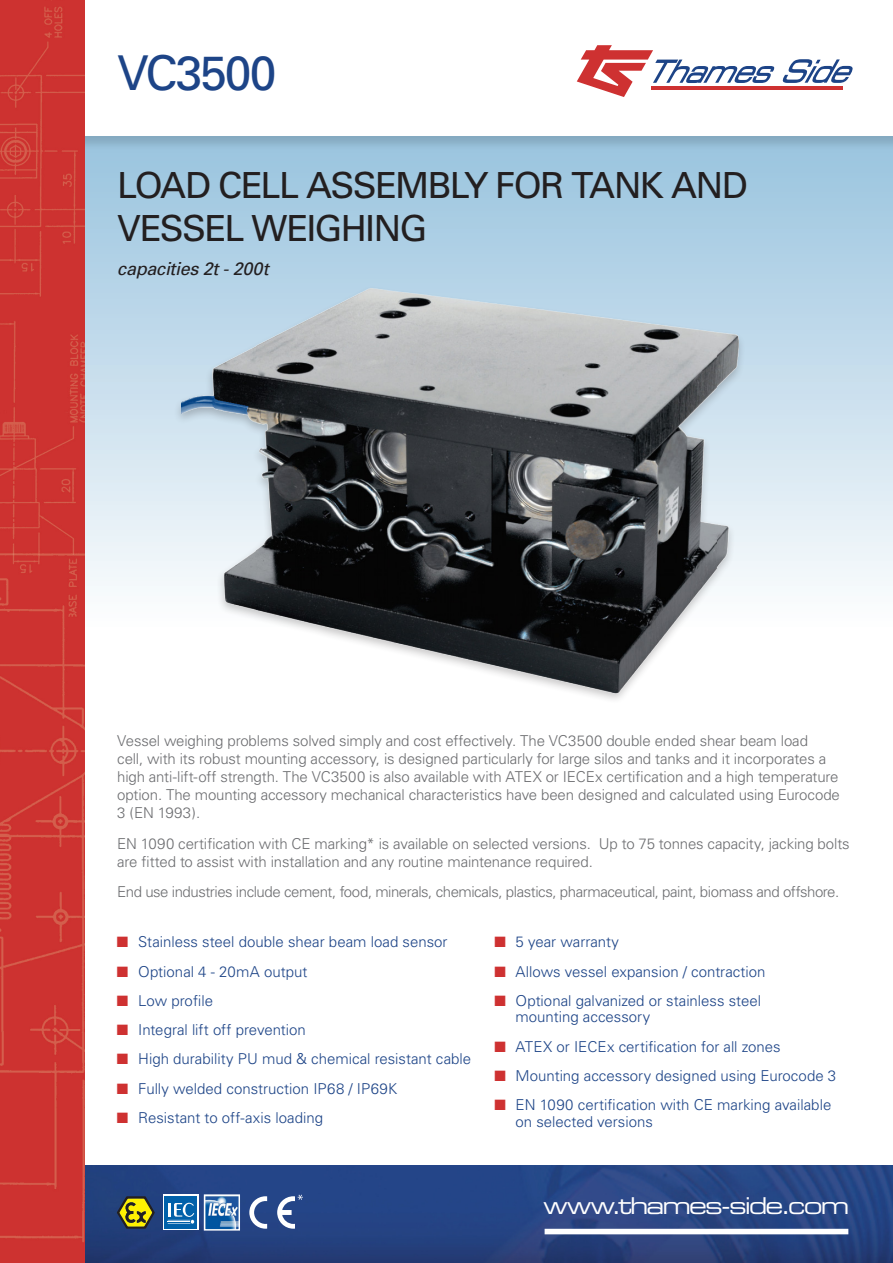
<style>
.page{position:relative;width:893px;height:1263px;background:#fff}
.page>*{position:absolute;margin:0;border:0;box-sizing:border-box;transform-origin:0 0}
.t1{font:48px "Univers";letter-spacing:-.04em;color:#1d4487}
.t2{font:36px/43.2px "Univers";letter-spacing:-.05em;color:#231f20}
.t3{font:23.25px "Eurostile Extended Two";letter-spacing:-.08em;color:#fff}
.t4{font:italic 18px "Univers";letter-spacing:-.015em;color:#231f20}
.t5{font:300 15px/18px "Univers";letter-spacing:-.01em;color:#6c6d70}
.t6{font:300 15px/16.5px "Univers";color:#1d4487}
.t7{font:300 15px "Univers";letter-spacing:-.03em;color:#6c6d70}
.s1{color:#ce3131}
</style>
<div class="page">
<img style="left:85px;top:1165px;width:808px;height:98px">
<div style="left:0;top:136px;width:893px;height:498px;background:#231f20;opacity:.15"></div>
<div style="left:545px;top:1229px;width:303px;height:5px;background:#fff"></div>
<img style="left:0;top:0;width:85px;height:1263px">
<svg style="left:577px;top:45px;width:276px;height:52px"></svg>
<div style="left:173px;top:285px;width:573px;height:420px;background:#231f20;opacity:.25"></div>
<img style="left:182px;top:282px;width:568px;height:421px">
<svg style="left:117px;top:1196px;width:38px;height:33px"></svg>
<div style="left:163px;top:1194px;width:35px;height:36px;background:#fff"></div>
<div style="left:164px;top:1196px;width:33px;height:33px;background:#0161aa"></div>
<svg style="left:168px;top:1203px;width:27px;height:21px"></svg>
<img style="left:206px;top:1196px;width:32px;height:32px">
<div style="left:204px;top:1194px;width:36px;height:36px;border:1px solid #fff"></div>
<svg style="left:249px;top:1194px;width:54px;height:35px"></svg>
<p class="t1" style="left:117px;top:45px;width:161px">VC3500</p>
<p class="t2" style="left:117px;top:164px;width:632px">LOAD CELL ASSEMBLY FOR TANK AND<br>VESSEL WEIGHING</p>
<p class="t4" style="left:117px;top:258px;width:153px">capacities 2t - 200t</p>
<p class="t5" style="left:117px;top:731px;width:724px">Vessel weighing problems solved simply and cost effectively. The VC3500 double ended shear beam load<br>cell, with its robust mounting accessory, is designed particularly for large silos and tanks and it incorporates a high anti-lift-off strength. The VC3500 is also available with ATEX or IECEx certification and a high temperature option. The mounting accessory mechanical characteristics have been designed and calculated using Eurocode 3 (EN 1993).</p>
<p class="t5" style="left:117px;top:834px;width:734px">EN 1090 certification with CE marking* is available on selected versions. Up to 75 tonnes capacity, jacking bolts are fitted to assist with installation and any routine maintenance required.</p>
<p class="t7" style="left:117px;top:883px;width:723px">End use industries include cement, food, minerals, chemicals, plastics, pharmaceutical, paint, biomass and offshore.</p>
<p class="t6" style="left:117px;top:934px;width:332px"><span class="s1">■</span> Stainless steel double shear beam load sensor</p>
<p class="t6" style="left:117px;top:963px;width:192px"><span class="s1">■</span> Optional 4 - 20mA output</p>
<p class="t6" style="left:117px;top:992px;width:98px"><span class="s1">■</span> Low profile</p>
<p class="t6" style="left:117px;top:1022px;width:190px"><span class="s1">■</span> Integral lift off prevention</p>
<p class="t6" style="left:117px;top:1051px;width:356px"><span class="s1">■</span> High durability PU mud &amp; chemical resistant cable</p>
<p class="t6" style="left:117px;top:1080px;width:282px"><span class="s1">■</span> Fully welded construction IP68 / IP69K</p>
<p class="t6" style="left:117px;top:1109px;width:208px"><span class="s1">■</span> Resistant to off-axis loading</p>
<p class="t6" style="left:494px;top:934px;width:126px"><span class="s1">■</span> 5 year warranty</p>
<p class="t6" style="left:494px;top:963px;width:273px"><span class="s1">■</span> Allows vessel expansion / contraction</p>
<p class="t6" style="left:516px;top:992px;width:247px;text-indent:-21px"><span class="s1">■</span> Optional galvanized or stainless steel mounting accessory</p>
<p class="t6" style="left:494px;top:1038px;width:288px"><span class="s1">■</span> ATEX or IECEx certification for all zones</p>
<p class="t6" style="left:494px;top:1067px;width:343px"><span class="s1">■</span> Mounting accessory designed using Eurocode 3</p>
<p class="t6" style="left:516px;top:1097px;width:317px;text-indent:-21px"><span class="s1">■</span> EN 1090 certification with CE marking available on selected versions</p>
<p class="t3" style="left:544px;top:1190px;width:307px">www.thames-side.com</p>
</div>
